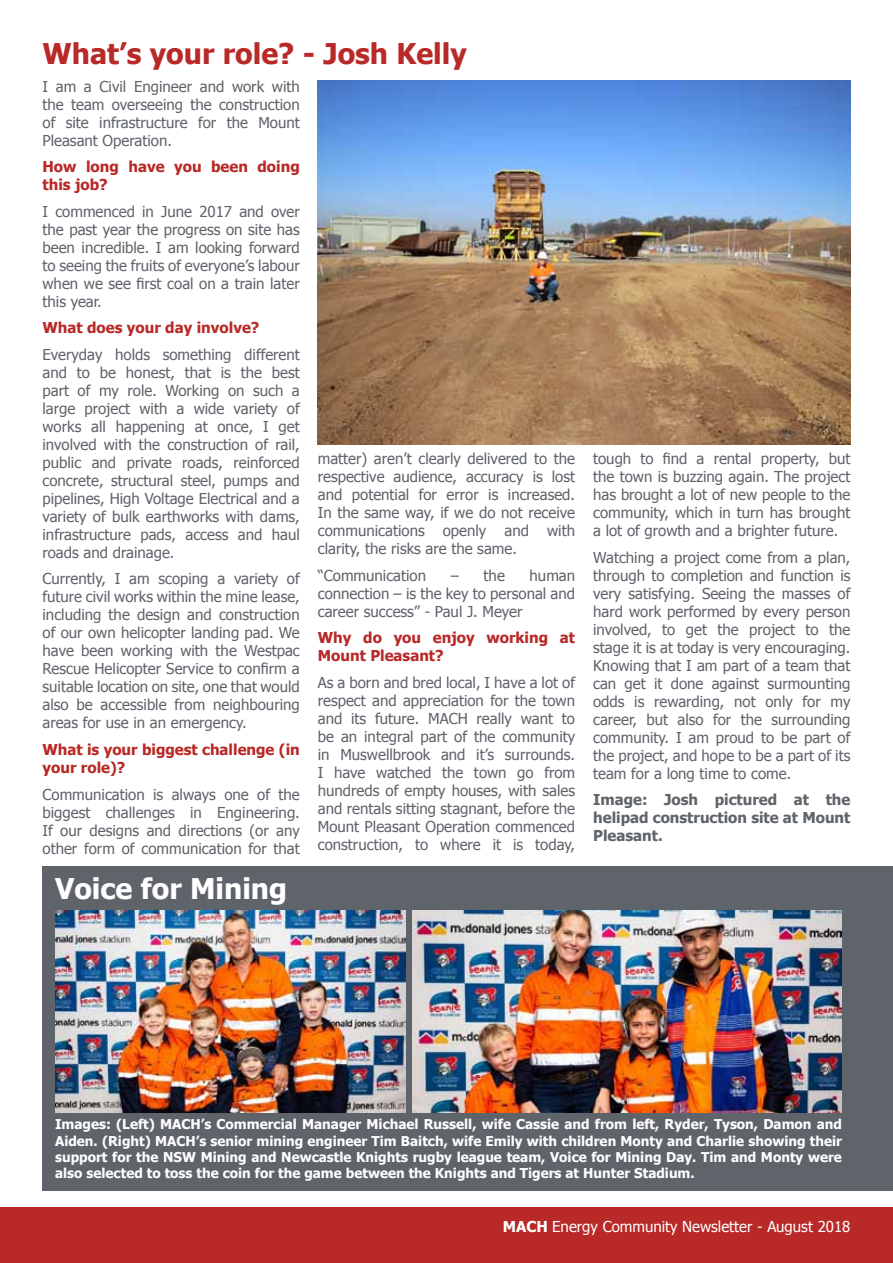
<style>
.page{position:relative;width:893px;height:1263px;background:#fff}
.page>*{position:absolute;margin:0;border:0;box-sizing:border-box;transform-origin:0 0}
.t1{font:700 28.5px "Tahoma";color:#b82927}
.t2{font:700 28.5px "Tahoma";color:#fff}
.t3{font:15px/18px "Tahoma";color:#5f636a;text-align:justify}
.t4{font:700 15px/18px "Tahoma";color:#b82927}
.t5{font:700 15px/18px "Tahoma";color:#5f636a;text-align:justify}
.t6{font:15px "Tahoma";color:#fff}
.t7{font:700 13.5px/16.2px "Tahoma";color:#fff;text-align:justify}
.s1{font-weight:700}
</style>
<div class="page">
<div style="left:0;top:1208px;width:893px;height:55px;background:#b82927"></div>
<img style="left:318px;top:80px;width:532px;height:364px">
<div style="left:43px;top:866px;width:850px;height:324px;background:#5f636a"></div>
<img style="left:55px;top:910px;width:351px;height:202px">
<img style="left:412px;top:910px;width:430px;height:202px">
<h1 class="t1" style="left:43px;top:33px;width:426px">What’s your role? - Josh Kelly</h1>
<p class="t3" style="left:43px;top:77px;width:259px">I am a Civil Engineer and work with the team overseeing the construction of site infrastructure for the Mount Pleasant Operation.</p>
<p class="t4" style="left:43px;top:157px;width:259px">How long have you been doing this job?</p>
<p class="t3" style="left:43px;top:202px;width:259px">I commenced in June 2017 and over the past year the progress on site has been incredible. I am looking forward to seeing the fruits of everyone’s labour when we see first coal on a train later this year.</p>
<p class="t4" style="left:43px;top:318px;width:218px">What does your day involve?</p>
<p class="t3" style="left:43px;top:345px;width:259px">Everyday holds something different and to be honest, that is the best part of my role. Working on such a large project with a wide variety of works all happening at once, I get involved with the construction of rail, public and private roads, reinforced concrete, structural steel, pumps and pipelines, High Voltage Electrical and a variety of bulk earthworks with dams, infrastructure pads, access and haul roads and drainage.</p>
<p class="t3" style="left:43px;top:569px;width:259px">Currently, I am scoping a variety of future civil works within the mine lease, including the design and construction of our own helicopter landing pad. We have been working with the Westpac Rescue Helicopter Service to confirm a suitable location on site, one that would also be accessible from neighbouring areas for use in an emergency.</p>
<p class="t4" style="left:43px;top:740px;width:259px">What is your biggest challenge (in your role)?</p>
<p class="t3" style="left:43px;top:784px;width:259px">Communication is always one of the biggest challenges in Engineering.<br>If our designs and directions (or any other form of communication for that</p>
<h1 class="t2" style="left:55px;top:869px;width:233px">Voice for Mining</h1>
<p class="t3" style="left:318px;top:449px;width:259px">matter) aren’t clearly delivered to the respective audience, accuracy is lost and potential for error is increased.<br>In the same way, if we do not receive communications openly and with clarity, the risks are the same.</p>
<p class="t3" style="left:318px;top:566px;width:110px">“Communication</p>
<p class="t3" style="left:451px;top:566px;width:56px">– the</p>
<p class="t3" style="left:318px;top:566px;width:259px;text-indent:212px">human connection – is the key to personal and career success” - Paul J. Meyer</p>
<p class="t4" style="left:318px;top:628px;width:259px">Why do you enjoy working at<br>Mount Pleasant?</p>
<p class="t3" style="left:318px;top:673px;width:259px">As a born and bred local, I have a lot of respect and appreciation for the town and its future. MACH really want to be an integral part of the community in Muswellbrook and it’s surrounds.<br>I have watched the town go from hundreds of empty houses, with sales and rentals sitting stagnant, before the Mount Pleasant Operation commenced construction, to where it is today,</p>
<p class="t3" style="left:593px;top:449px;width:259px">tough to find a rental property, but the town is buzzing again. The project has brought a lot of new people to the community, which in turn has brought a lot of growth and a brighter future.</p>
<p class="t3" style="left:593px;top:548px;width:259px">Watching a project come from a plan, through to completion and function is very satisfying. Seeing the masses of hard work performed by every person involved, to get the project to the stage it is at today is very encouraging.<br>Knowing that I am part of a team that can get it done against surmounting odds is rewarding, not only for my career, but also for the surrounding community. I am proud to be part of the project, and hope to be a part of its team for a long time to come.</p>
<p class="t5" style="left:593px;top:790px;width:259px">Image: Josh pictured at the helipad construction site at Mount Pleasant.</p>
<p class="t7" style="left:55px;top:1115px;width:788px">Images: (Left) MACH’s Commercial Manager Michael Russell, wife Cassie and from left, Ryder, Tyson, Damon and Aiden. (Right) MACH’s senior mining engineer Tim Baitch, wife Emily with children Monty and Charlie showing their support for the NSW Mining and Newcastle Knights rugby league team, Voice for Mining Day. Tim and Monty were also selected to toss the coin for the game between the Knights and Tigers at Hunter Stadium.</p>
<p class="t6" style="left:503px;top:1216px;width:349px"><span class="s1">MACH</span> Energy Community Newsletter - August 2018</p>
</div>
